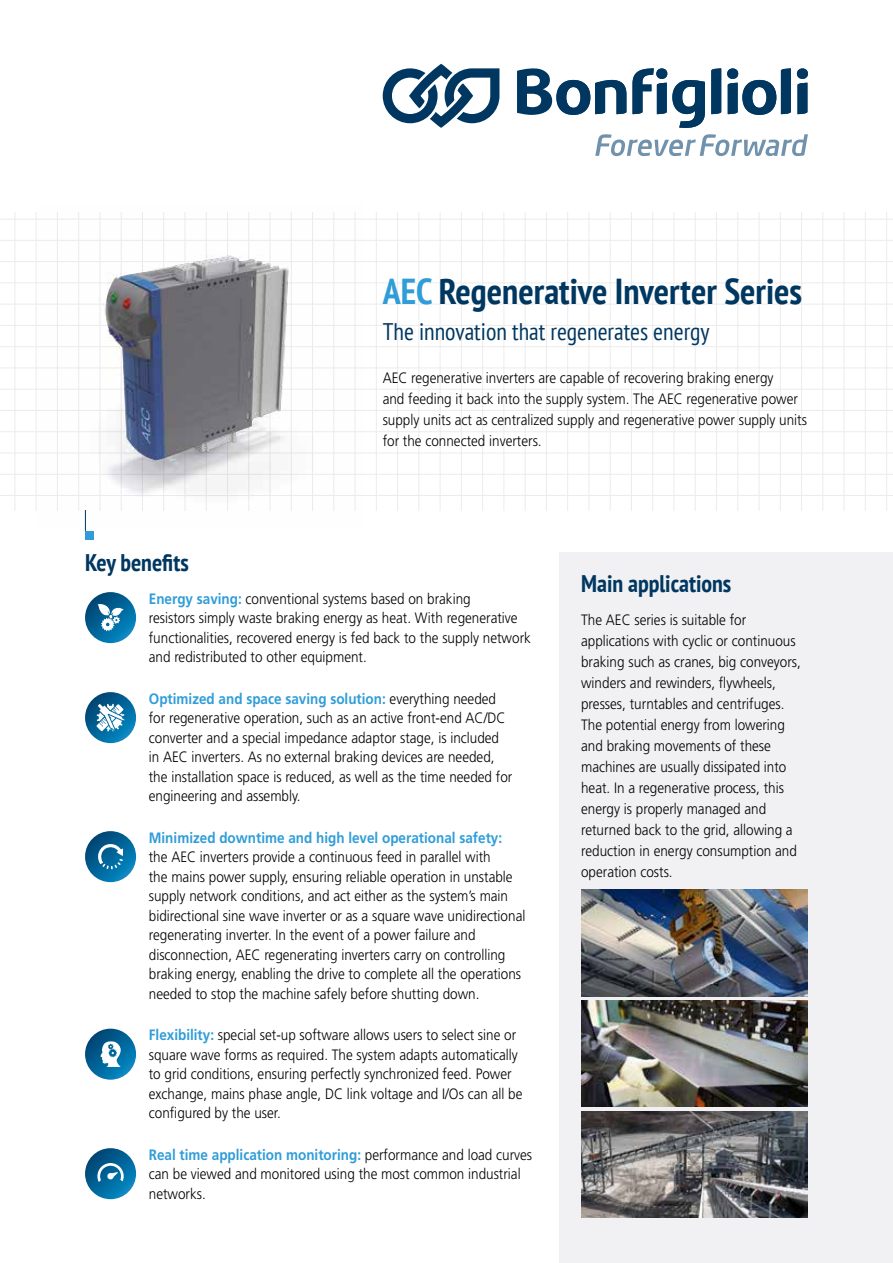
<style>
.page{position:relative;width:893px;height:1263px;background:#fff}
.page>*{position:absolute;margin:0;border:0;box-sizing:border-box;transform-origin:0 0}
.t1{font:700 condensed 36px "PT Sans";color:#003761}
.t2{font:condensed 24px "PT Sans";color:#003761}
.t3{font:700 condensed 24px "PT Sans";color:#003761}
.t4{font:300 15px/19.5px "Frutiger";color:#000;scale:.9 1}
.t5{font:700 15px "Frutiger";color:#309dd8;scale:.9 1}
.s1{color:#309dd8}
.s2{font-weight:700;color:#309dd8}
</style>
<div class="page">
<hr style="left:85px;top:498px;width:1px;height:33px;background:#003761">
<div style="left:85px;top:531px;width:9px;height:9px;background:#309dd8"></div>
<hr style="left:15px;top:213px;width:1px;height:297px;background:#ececee">
<hr style="left:36px;top:213px;width:1px;height:297px;background:#ececee">
<hr style="left:376px;top:213px;width:1px;height:297px;background:#ececee">
<hr style="left:397px;top:213px;width:1px;height:297px;background:#ececee">
<hr style="left:419px;top:213px;width:1px;height:297px;background:#ececee">
<hr style="left:440px;top:213px;width:1px;height:297px;background:#ececee">
<hr style="left:461px;top:213px;width:1px;height:297px;background:#ececee">
<hr style="left:482px;top:213px;width:1px;height:297px;background:#ececee">
<hr style="left:504px;top:213px;width:1px;height:297px;background:#ececee">
<hr style="left:525px;top:213px;width:1px;height:297px;background:#ececee">
<hr style="left:546px;top:213px;width:1px;height:297px;background:#ececee">
<hr style="left:567px;top:213px;width:1px;height:297px;background:#ececee">
<hr style="left:589px;top:213px;width:1px;height:297px;background:#ececee">
<hr style="left:610px;top:213px;width:1px;height:297px;background:#ececee">
<hr style="left:631px;top:213px;width:1px;height:297px;background:#ececee">
<hr style="left:652px;top:213px;width:1px;height:297px;background:#ececee">
<hr style="left:674px;top:213px;width:1px;height:297px;background:#ececee">
<hr style="left:695px;top:213px;width:1px;height:297px;background:#ececee">
<hr style="left:716px;top:213px;width:1px;height:297px;background:#ececee">
<hr style="left:737px;top:213px;width:1px;height:297px;background:#ececee">
<hr style="left:759px;top:213px;width:1px;height:297px;background:#ececee">
<hr style="left:780px;top:213px;width:1px;height:297px;background:#ececee">
<hr style="left:801px;top:213px;width:1px;height:297px;background:#ececee">
<hr style="left:823px;top:213px;width:1px;height:297px;background:#ececee">
<hr style="left:844px;top:213px;width:1px;height:297px;background:#ececee">
<hr style="left:865px;top:213px;width:1px;height:297px;background:#ececee">
<hr style="left:886px;top:213px;width:1px;height:297px;background:#ececee">
<hr style="left:0;top:219px;width:893px;height:1px;background:#ececee">
<hr style="left:0;top:240px;width:893px;height:1px;background:#ececee">
<hr style="left:0;top:261px;width:893px;height:1px;background:#ececee">
<hr style="left:0;top:283px;width:893px;height:1px;background:#ececee">
<hr style="left:0;top:304px;width:893px;height:1px;background:#ececee">
<hr style="left:0;top:325px;width:893px;height:1px;background:#ececee">
<hr style="left:0;top:346px;width:893px;height:1px;background:#ececee">
<hr style="left:0;top:368px;width:893px;height:1px;background:#ececee">
<hr style="left:0;top:389px;width:893px;height:1px;background:#ececee">
<hr style="left:0;top:410px;width:893px;height:1px;background:#ececee">
<hr style="left:0;top:431px;width:893px;height:1px;background:#ececee">
<hr style="left:0;top:453px;width:893px;height:1px;background:#ececee">
<hr style="left:0;top:474px;width:893px;height:1px;background:#ececee">
<hr style="left:0;top:495px;width:893px;height:1px;background:#ececee">
<svg style="left:595px;top:134px;width:213px;height:22px"></svg>
<svg style="left:383px;top:64px;width:116px;height:64px"></svg>
<svg style="left:711px;top:68px;width:10px;height:46px"></svg>
<svg style="left:797px;top:68px;width:11px;height:46px"></svg>
<svg style="left:517px;top:68px;width:109px;height:47px"></svg>
<svg style="left:727px;top:68px;width:64px;height:47px"></svg>
<svg style="left:632px;top:68px;width:73px;height:60px"></svg>
<div style="left:560px;top:553px;width:333px;height:710px;background:#f1f1f3"></div>
<img style="left:39px;top:212px;width:324px;height:315px">
<svg style="left:85px;top:592px;width:51px;height:51px"></svg>
<svg style="left:97px;top:603px;width:27px;height:28px"></svg>
<svg style="left:85px;top:692px;width:51px;height:51px"></svg>
<svg style="left:96px;top:704px;width:29px;height:27px"></svg>
<svg style="left:85px;top:831px;width:51px;height:51px"></svg>
<svg style="left:96px;top:842px;width:27px;height:27px"></svg>
<svg style="left:85px;top:1029px;width:51px;height:51px;background:#06689c"></svg>
<svg style="left:100px;top:1041px;width:21px;height:26px"></svg>
<svg style="left:85px;top:1148px;width:51px;height:51px;background:#05689b"></svg>
<svg style="left:97px;top:1163px;width:27px;height:19px"></svg>
<img style="left:581px;top:890px;width:227px;height:106px">
<img style="left:581px;top:1111px;width:227px;height:106px">
<img style="left:581px;top:1000px;width:227px;height:107px">
<h1 class="t1" style="left:383px;top:267px;width:421px"><span class="s1">AEC</span> Regenerative Inverter Series</h1>
<h2 class="t2" style="left:383px;top:316px;width:328px">The innovation that regenerates energy</h2>
<p class="t4" style="left:383px;top:367px;width:473px;line-height:21px">AEC regenerative inverters are capable of recovering braking energy<br>and feeding it back into the supply system. The AEC regenerative power supply units act as centralized supply and regenerative power supply units for the connected inverters.</p>
<h2 class="t3" style="left:85px;top:546px;width:105px">Key benefits</h2>
<p class="t4" style="left:149px;top:589px;width:426px"><span class="s2">Energy saving:</span> conventional systems based on braking<br>resistors simply waste braking energy as heat. With regenerative functionalities, recovered energy is fed back to the supply network and redistributed to other equipment.</p>
<p class="t4" style="left:149px;top:689px;width:405px"><span class="s2">Optimized and space saving solution:</span> everything needed for regenerative operation, such as an active front-end AC/DC converter and a special impedance adaptor stage, is included in AEC inverters. As no external braking devices are needed, the installation space is reduced, as well as the time needed for engineering and assembly.</p>
<p class="t5" style="left:149px;top:829px;width:394px">Minimized downtime and high level operational safety:</p>
<p class="t4" style="left:149px;top:847px;width:420px">the AEC inverters provide a continuous feed in parallel with<br>the mains power supply, ensuring reliable operation in unstable supply network conditions, and act either as the system’s main bidirectional sine wave inverter or as a square wave unidirectional regenerating inverter. In the event of a power failure and disconnection, AEC regenerating inverters carry on controlling braking energy, enabling the drive to complete all the operations needed to stop the machine safely before shutting down.</p>
<p class="t4" style="left:149px;top:1025px;width:417px"><span class="s2">Flexibility:</span> special set-up software allows users to select sine or square wave forms as required. The system adapts automatically to grid conditions, ensuring perfectly synchronized feed. Power exchange, mains phase angle, DC link voltage and I/Os can all be configured by the user.</p>
<p class="t4" style="left:149px;top:1145px;width:427px"><span class="s2">Real time application monitoring:</span> performance and load curves can be viewed and monitored using the most common industrial networks.</p>
<h2 class="t3" style="left:581px;top:568px;width:152px">Main applications</h2>
<p class="t4" style="left:581px;top:609px;width:246px;line-height:21px">The AEC series is suitable for applications with cyclic or continuous braking such as cranes, big conveyors, winders and rewinders, flywheels, presses, turntables and centrifuges.<br>The potential energy from lowering and braking movements of these machines are usually dissipated into heat. In a regenerative process, this energy is properly managed and returned back to the grid, allowing a reduction in energy consumption and operation costs.</p>
</div>
